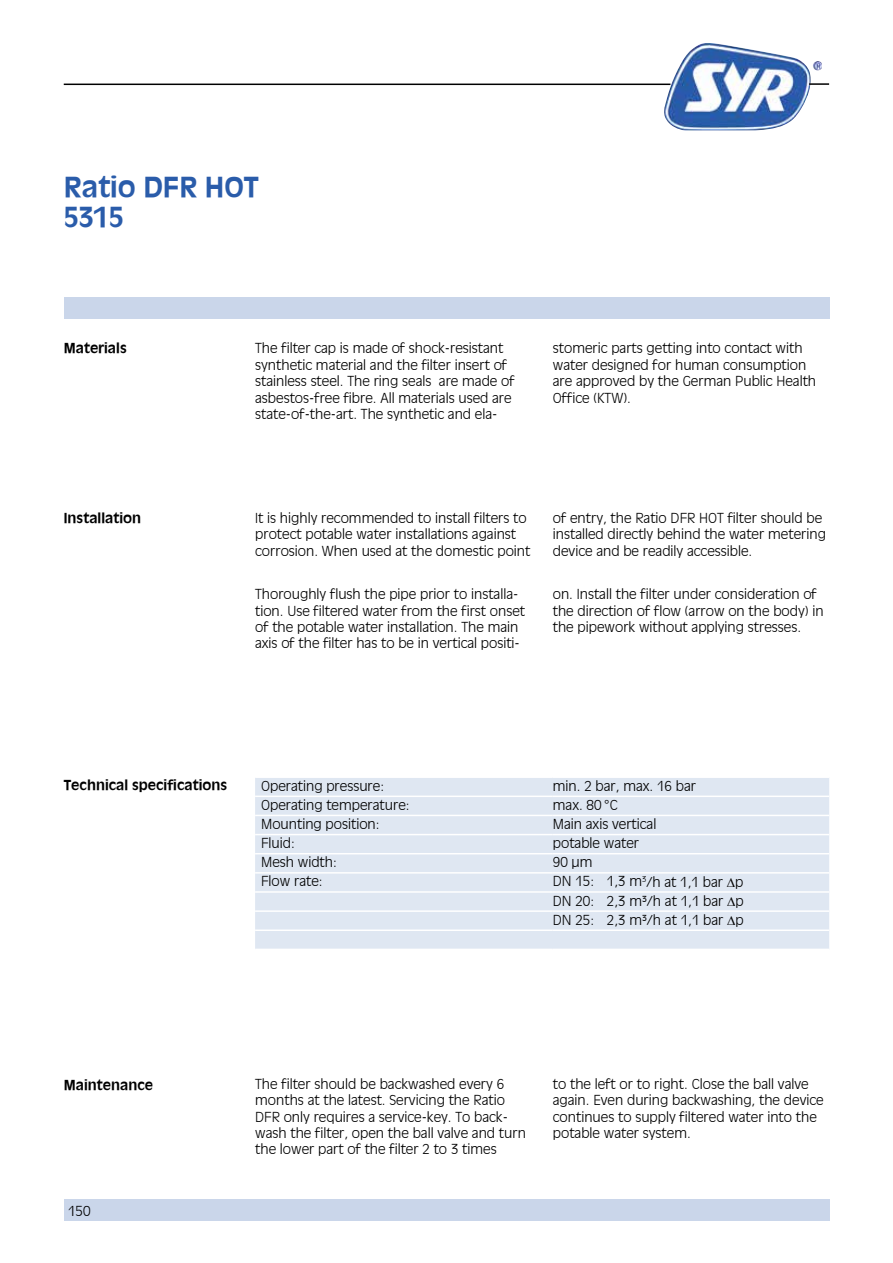
<style>
.page{position:relative;width:893px;height:1263px;background:#fff}
.page>*{position:absolute;margin:0;border:0;box-sizing:border-box;transform-origin:0 0}
.t1{font:700 27px/30px "Ant Oliv";color:#2a5caa}
.t2{font:300 13.5px/16.2px "Ant Oliv";color:#000}
.t3{font:700 13.5px "Ant Oliv";color:#000}
</style>
<div class="page">
<div style="left:64px;top:298px;width:765px;height:21px;background:#cad6ea"></div>
<div style="left:64px;top:1199px;width:765px;height:21px;background:#cad6ea"></div>
<img style="left:664px;top:43px;width:158px;height:87px">
<hr style="left:64px;top:84px;width:606px;height:1px;background:#000">
<hr style="left:809px;top:83px;width:20px;height:2px;background:#000">
<div style="left:255px;top:778px;width:574px;height:171px;background:#dfe7f2"></div>
<hr style="left:255px;top:795px;width:298px;height:2px;background:#fff">
<hr style="left:553px;top:795px;width:276px;height:2px;background:#fff">
<hr style="left:255px;top:815px;width:298px;height:1px;background:#fff">
<hr style="left:553px;top:815px;width:276px;height:1px;background:#fff">
<hr style="left:255px;top:834px;width:298px;height:1px;background:#fff">
<hr style="left:553px;top:834px;width:276px;height:1px;background:#fff">
<hr style="left:255px;top:853px;width:298px;height:1px;background:#fff">
<hr style="left:553px;top:853px;width:276px;height:1px;background:#fff">
<hr style="left:255px;top:872px;width:298px;height:1px;background:#fff">
<hr style="left:553px;top:872px;width:276px;height:1px;background:#fff">
<hr style="left:255px;top:891px;width:298px;height:2px;background:#fff">
<hr style="left:553px;top:891px;width:276px;height:2px;background:#fff">
<hr style="left:255px;top:910px;width:298px;height:2px;background:#fff">
<hr style="left:255px;top:929px;width:298px;height:2px;background:#fff">
<hr style="left:553px;top:910px;width:276px;height:2px;background:#fff">
<hr style="left:553px;top:929px;width:276px;height:2px;background:#fff">
<h1 class="t1" style="left:64px;top:170px;width:197px">Ratio DFR HOT<br>5315</h1>
<p class="t3" style="left:64px;top:340px;width:64px">Materials</p>
<p class="t3" style="left:64px;top:510px;width:79px">Installation</p>
<p class="t2" style="left:255px;top:339px;width:261px">The filter cap is made of shock-resistant synthetic material and the filter insert of stainless steel. The ring seals are made of asbestos-free fibre. All materials used are state-of-the-art. The synthetic and ela-</p>
<p class="t2" style="left:553px;top:339px;width:265px">stomeric parts getting into contact with water designed for human consumption are approved by the German Public Health Office (KTW).</p>
<p class="t2" style="left:255px;top:509px;width:277px">It is highly recommended to install filters to protect potable water installations against corrosion. When used at the domestic point</p>
<p class="t2" style="left:553px;top:509px;width:275px">of entry, the Ratio DFR HOT filter should be installed directly behind the water metering device and be readily accessible.</p>
<p class="t2" style="left:255px;top:586px;width:272px">Thoroughly flush the pipe prior to installa&shy;tion. Use filtered water from the first onset of the potable water installation. The main axis of the filter has to be in vertical positi-</p>
<p class="t2" style="left:553px;top:586px;width:272px">on. Install the filter under consideration of the direction of flow (arrow on the body) in the pipework without applying stresses.</p>
<p class="t3" style="left:64px;top:776px;width:165px">Technical specifications</p>
<p class="t2" style="left:261px;top:777px;width:125px">Operating pressure:</p>
<p class="t2" style="left:553px;top:777px;width:145px">min. 2 bar, max. 16 bar</p>
<p class="t2" style="left:261px;top:796px;width:150px">Operating temperature:</p>
<p class="t2" style="left:553px;top:796px;width:67px">max. 80 °C</p>
<p class="t2" style="left:261px;top:816px;width:120px">Mounting position:</p>
<p class="t2" style="left:553px;top:816px;width:105px">Main axis vertical</p>
<p class="t2" style="left:261px;top:835px;width:35px">Fluid:</p>
<p class="t2" style="left:553px;top:835px;width:88px">potable water</p>
<p class="t2" style="left:261px;top:854px;width:77px">Mesh width:</p>
<p class="t2" style="left:553px;top:854px;width:41px">90 µm</p>
<p class="t2" style="left:261px;top:873px;width:63px">Flow rate:</p>
<p class="t2" style="left:553px;top:871px;width:192px;line-height:19.2px;text-align:justify">DN 15: 1,3 m<sup>3</sup>/h at 1,1 bar ∆p DN 20: 2,3 m³/h at 1,1 bar ∆p DN 25: 2,3 m³/h at 1,1 bar ∆p</p>
<p class="t3" style="left:64px;top:1076px;width:91px">Maintenance</p>
<p class="t2" style="left:68px;top:1203px;width:24px">150</p>
<p class="t2" style="left:255px;top:1076px;width:272px">The filter should be backwashed every 6 months at the latest. Servicing the Ratio DFR only requires a service-key. To back&shy;wash the filter, open the ball valve and turn the lower part of the filter 2 to 3 times</p>
<p class="t2" style="left:553px;top:1076px;width:272px">to the left or to right. Close the ball valve again. Even during backwashing, the device continues to supply filtered water into the potable water system.</p>
</div>
